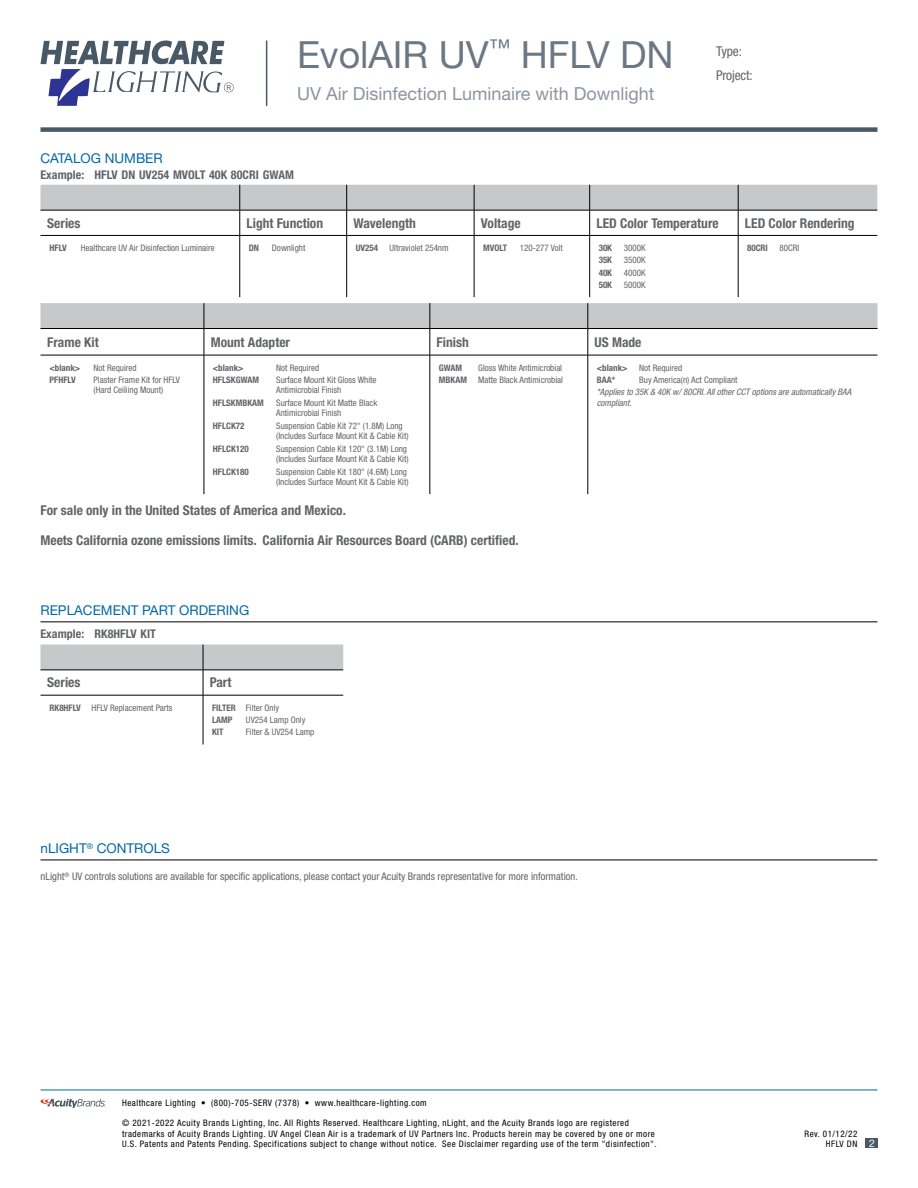
<style>
.page{position:relative;width:918px;height:1188px;background:#fff}
.page>*{position:absolute;margin:0;border:0;box-sizing:border-box;transform-origin:0 0}
.t1{font:37.5px "Helvetica Neue LT Std";color:#6b7884}
.t2{font:18px "Helvetica Neue LT Std";color:#8b95a0}
.t3{font:700 condensed 13.5px "Helvetica Neue LT Std";color:#636466}
.t4{font:13.5px "Helvetica Neue LT Std";color:#0068a9}
.t5{font:condensed 13.5px/24.2px "Helvetica Neue LT Std";letter-spacing:-.01em;color:#636466}
.t6{font:700 condensed 12px "Helvetica Neue LT Std";letter-spacing:.005em;color:#636466}
.t7{font:condensed 10.5px "Helvetica Neue LT Std";color:#636466}
.t8{font:10.5px "Helvetica Neue LT Std";color:#fff}
.t9{font:condensed 9px/10.5px "Helvetica Neue LT Std";color:#636466}
.t10{font:condensed 9px/10.8px "Helvetica Neue LT Std";letter-spacing:.055em;color:#000;text-align:right}
.t11{font:700 condensed 9px/12.5px "Helvetica Neue LT Std";color:#636466}
.t12{font:italic condensed 9px/10.5px "Helvetica Neue LT Std";color:#636466}
.s1{font-weight:700}
.s2{font-weight:400}
</style>
<div class="page">
<hr style="left:40px;top:1090px;width:838px;height:1px;background:#0068a9">
<svg style="left:41px;top:1099px;width:65px;height:9px"></svg>
<div style="left:40px;top:127px;width:838px;height:5px;background:#485865"></div>
<div style="left:865px;top:1138px;width:13px;height:10px;background:#485865"></div>
<hr style="left:266px;top:40px;width:1px;height:66px;background:#485865">
<svg style="left:41px;top:40px;width:193px;height:66px"></svg>
<hr style="left:40px;top:235px;width:200px;height:1px;background:#000">
<hr style="left:240px;top:235px;width:107px;height:1px;background:#000">
<hr style="left:240px;top:236px;width:1px;height:61px;background:#000">
<hr style="left:347px;top:235px;width:127px;height:1px;background:#000">
<hr style="left:474px;top:235px;width:116px;height:1px;background:#000">
<hr style="left:590px;top:235px;width:148px;height:1px;background:#000">
<hr style="left:589px;top:236px;width:1px;height:61px;background:#000">
<hr style="left:738px;top:235px;width:139px;height:1px;background:#000">
<hr style="left:738px;top:236px;width:1px;height:61px;background:#000">
<svg style="left:40px;top:185px;width:837px;height:50px"></svg>
<hr style="left:346px;top:236px;width:1px;height:61px;background:#000">
<hr style="left:474px;top:236px;width:1px;height:61px;background:#000">
<svg style="left:40px;top:303px;width:838px;height:52px"></svg>
<hr style="left:40px;top:355px;width:164px;height:1px;background:#000">
<hr style="left:204px;top:355px;width:226px;height:1px;background:#000">
<hr style="left:204px;top:355px;width:1px;height:139px;background:#000">
<hr style="left:430px;top:355px;width:158px;height:1px;background:#000">
<hr style="left:430px;top:355px;width:1px;height:139px;background:#000">
<hr style="left:588px;top:355px;width:289px;height:1px;background:#000">
<hr style="left:588px;top:355px;width:1px;height:139px;background:#000">
<hr style="left:40px;top:860px;width:838px;height:1px;background:#000">
<hr style="left:40px;top:622px;width:838px;height:1px;background:#000">
<svg style="left:40px;top:645px;width:303px;height:50px"></svg>
<hr style="left:40px;top:695px;width:163px;height:1px;background:#000">
<hr style="left:203px;top:695px;width:140px;height:1px;background:#000">
<hr style="left:203px;top:695px;width:1px;height:49px;background:#000">
<h1 class="t1" style="left:297px;top:32px;width:378px">EvolAIR UV<sup>™</sup> HFLV DN</h1>
<h2 class="t2" style="left:297px;top:83px;width:359px">UV Air Disinfection Luminaire with Downlight</h2>
<h3 class="t5" style="left:716px;top:39px;width:38px">Type:<br>Project:</h3>
<h3 class="t4" style="left:40px;top:150px;width:124px">CATALOG NUMBER</h3>
<h3 class="t6" style="left:40px;top:167px;width:45px">Example:</h3>
<h3 class="t3" style="left:47px;top:215px;width:35px">Series</h3>
<h3 class="t3" style="left:247px;top:215px;width:78px">Light Function</h3>
<h3 class="t3" style="left:353px;top:215px;width:64px">Wavelength</h3>
<h3 class="t3" style="left:481px;top:215px;width:41px">Voltage</h3>
<h3 class="t3" style="left:596px;top:215px;width:124px">LED Color Temperature</h3>
<h3 class="t3" style="left:745px;top:215px;width:111px">LED Color Rendering</h3>
<p class="t11" style="left:50px;top:241px;width:19px">HFLV</p>
<p class="t9" style="left:81px;top:242px;width:135px">Healthcare UV Air Disinfection Luminaire</p>
<p class="t11" style="left:249px;top:241px;width:12px">DN</p>
<p class="t9" style="left:272px;top:242px;width:35px">Downlight</p>
<p class="t11" style="left:356px;top:241px;width:24px">UV254</p>
<p class="t9" style="left:390px;top:242px;width:61px">Ultraviolet 254nm</p>
<p class="t11" style="left:483px;top:241px;width:26px">MVOLT</p>
<p class="t9" style="left:520px;top:242px;width:45px">120-277 Volt</p>
<p class="t11" style="left:599px;top:241px;width:15px">30K</p>
<p class="t9" style="left:624px;top:242px;width:23px">3000K</p>
<p class="t11" style="left:599px;top:254px;width:15px">35K</p>
<p class="t9" style="left:624px;top:255px;width:23px">3500K</p>
<p class="t11" style="left:599px;top:266px;width:15px">40K</p>
<p class="t9" style="left:624px;top:267px;width:23px">4000K</p>
<p class="t11" style="left:599px;top:279px;width:15px">50K</p>
<p class="t9" style="left:624px;top:280px;width:23px">5000K</p>
<h3 class="t6" style="left:94px;top:167px;width:201px">HFLV DN UV254 MVOLT 40K 80CRI GWAM</h3>
<p class="t11" style="left:747px;top:241px;width:22px">80CRI</p>
<p class="t9" style="left:780px;top:242px;width:21px">80CRI</p>
<h3 class="t3" style="left:47px;top:334px;width:53px">Frame Kit</h3>
<h3 class="t3" style="left:211px;top:334px;width:81px">Mount Adapter</h3>
<h3 class="t3" style="left:437px;top:334px;width:34px">Finish</h3>
<h3 class="t3" style="left:595px;top:334px;width:48px">US Made</h3>
<p class="t11" style="left:50px;top:361px;width:32px">&lt;blank&gt;</p>
<p class="t9" style="left:94px;top:362px;width:45px">Not Required</p>
<p class="t11" style="left:50px;top:373px;width:28px">PFHFLV</p>
<p class="t9" style="left:94px;top:374px;width:88px">Plaster Frame Kit for HFLV (Hard Ceiliing Mount)</p>
<p class="t11" style="left:439px;top:361px;width:25px">GWAM</p>
<p class="t9" style="left:439px;top:361px;width:126px;line-height:12.5px;text-align:right">Gloss White Antimicrobial<br><span class="s1">MBKAM</span> Matte Black Antimicrobial</p>
<p class="t11" style="left:597px;top:361px;width:32px">&lt;blank&gt;</p>
<p class="t9" style="left:639px;top:362px;width:45px">Not Required</p>
<p class="t11" style="left:213px;top:361px;width:32px">&lt;blank&gt;</p>
<p class="t9" style="left:276px;top:362px;width:45px">Not Required</p>
<p class="t11" style="left:213px;top:373px;width:48px">HFLSKGWAM</p>
<p class="t9" style="left:276px;top:374px;width:102px">Surface Mount Kit Gloss White<br>Antimicrobial Finish</p>
<p class="t11" style="left:213px;top:396px;width:53px">HFLSKMBKAM</p>
<p class="t9" style="left:276px;top:397px;width:103px">Surface Mount Kit Matte Black<br>Antimicrobial Finish</p>
<p class="t11" style="left:213px;top:419px;width:33px">HFLCK72</p>
<p class="t9" style="left:276px;top:420px;width:134px">Suspension Cable Kit 72" (1.8M) Long (Includes Surface Mount Kit &amp; Cable Kit)</p>
<p class="t11" style="left:213px;top:442px;width:37px">HFLCK120</p>
<p class="t9" style="left:276px;top:443px;width:134px">Suspension Cable Kit 120" (3.1M) Long (Includes Surface Mount Kit &amp; Cable Kit)</p>
<p class="t11" style="left:213px;top:465px;width:37px">HFLCK180</p>
<p class="t9" style="left:276px;top:466px;width:134px">Suspension Cable Kit 180" (4.6M) Long (Includes Surface Mount Kit &amp; Cable Kit)</p>
<p class="t11" style="left:597px;top:373px;width:20px">BAA*</p>
<p class="t9" style="left:639px;top:374px;width:100px">Buy America(n) Act Compliant</p>
<p class="t12" style="left:597px;top:387px;width:256px">*Applies to 35K &amp; 40K w/ 80CRI. All other CCT options are automatically BAA compliant.</p>
<h3 class="t3" style="left:40px;top:503px;width:307px">For sale only in the United States of America and Mexico.</h3>
<h3 class="t3" style="left:40px;top:533px;width:480px">Meets California ozone emissions limits. California Air Resources Board (CARB) certified.</h3>
<h3 class="t4" style="left:40px;top:602px;width:210px">REPLACEMENT PART ORDERING</h3>
<h3 class="t6" style="left:40px;top:627px;width:117px">Example: RK8HFLV KIT</h3>
<h3 class="t3" style="left:47px;top:674px;width:35px">Series</h3>
<h3 class="t3" style="left:210px;top:674px;width:23px">Part</h3>
<p class="t9" style="left:50px;top:702px;width:125px"><span class="s1">RK8HFLV</span> HFLV Replacement Parts</p>
<p class="t11" style="left:212px;top:701px;width:69px">FILTER <span class="s2">Filter Only<br></span>LAMP</p>
<p class="t9" style="left:246px;top:715px;width:61px">UV254 Lamp Only</p>
<p class="t11" style="left:212px;top:726px;width:13px">KIT</p>
<p class="t9" style="left:246px;top:727px;width:70px">Filter &amp; UV254 Lamp</p>
<h3 class="t4" style="left:40px;top:840px;width:131px">nLIGHT<sup>®</sup> CONTROLS</h3>
<p class="t7" style="left:40px;top:870px;width:539px">nLight<sup>®</sup> UV controls solutions are available for specific applications, please contact your Acuity Brands representative for more information.</p>
<p class="t10" style="left:122px;top:1097px;width:306px">Healthcare Lighting • (800)-705-SERV (7378) • www.healthcare-lighting.com</p>
<p class="t10" style="left:122px;top:1117px;width:536px;text-align:left">© 2021-2022 Acuity Brands Lighting, Inc. All Rights Reserved. Healthcare Lighting, nLight, and the Acuity Brands logo are registered trademarks of Acuity Brands Lighting. UV Angel Clean Air is a trademark of UV Partners Inc. Products herein may be covered by one or more<br>U.S. Patents and Patents Pending. Specifications subject to change without notice. See Disclaimer regarding use of the term "disinfection".</p>
<p class="t10" style="left:805px;top:1128px;width:54px">Rev. 01/12/22<br>HFLV DN</p>
<p class="t8" style="left:869px;top:1137px;width:7px">2</p>
</div>
